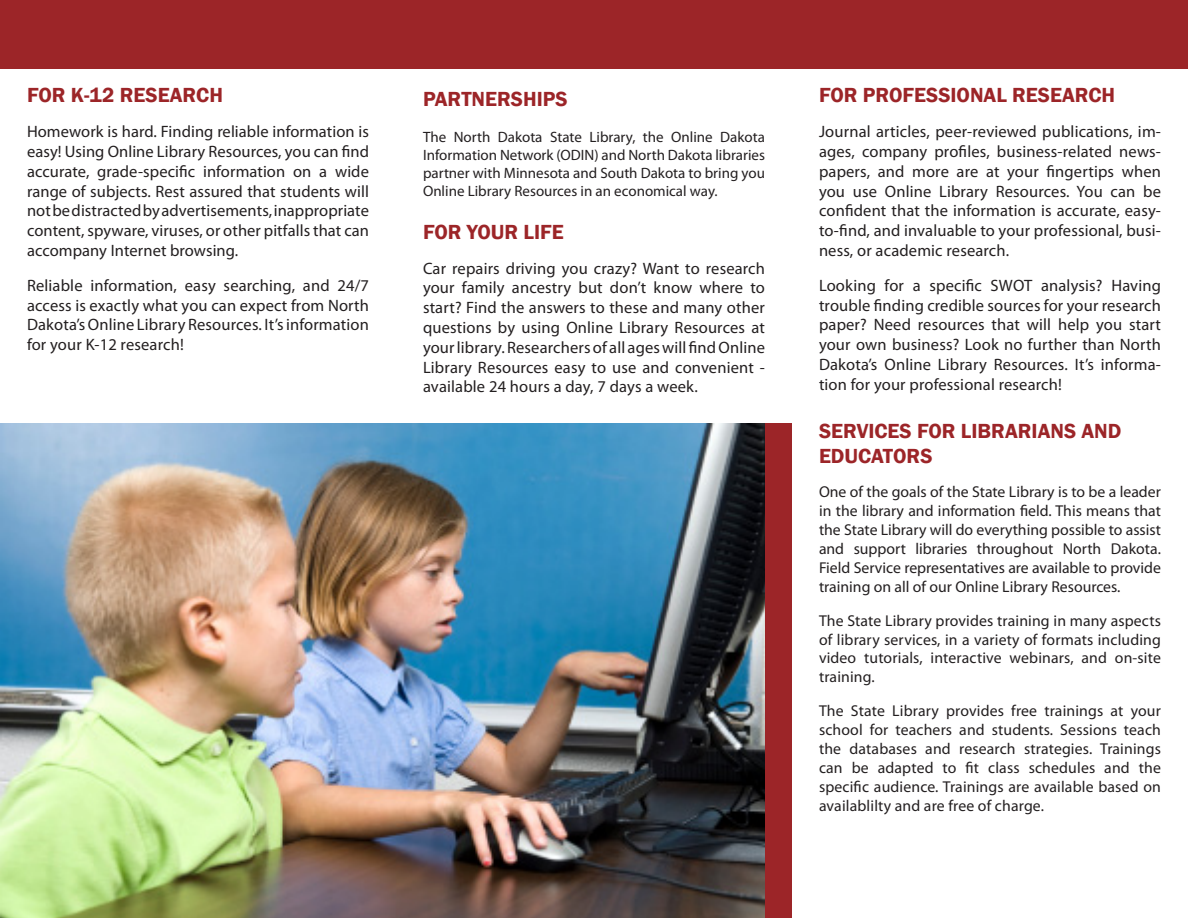
<style>
.page{position:relative;width:1188px;height:918px;background:#fff}
.page>*{position:absolute;margin:0;border:0;box-sizing:border-box;transform-origin:0 0}
.t1{font:600 21px/25.2px "Franklin Gothic";color:#9c2528}
.t2{font:16.5px/19.8px "Myriad Pro";letter-spacing:.01em;color:#231f20;text-align:justify}
.t3{font:15.75px/18.9px "Myriad Pro";letter-spacing:.01em;color:#231f20;text-align:justify}
.t4{font:15px/18px "Myriad Pro";color:#231f20;text-align:justify}
</style>
<div class="page">
<div style="left:0;top:0;width:1188px;height:68px;background:#9c2528"></div>
<div style="left:765px;top:423px;width:27px;height:495px;background:#9c2528"></div>
<img style="left:0;top:423px;width:765px;height:495px">
<p class="t1" style="left:27px;top:83px;width:198px">FOR K-12 RESEARCH</p>
<p class="t2" style="left:27px;top:122px;width:344px">Homework is hard. Finding reliable information is easy! Using Online Library Resources, you can find accurate, grade-specific information on a wide range of subjects. Rest assured that students will not be distracted by advertisements, inappropriate content, spyware, viruses, or other pitfalls that can accompany Internet browsing.</p>
<p class="t2" style="left:27px;top:275px;width:344px">Reliable information, easy searching, and 24/7 access is exactly what you can expect from North Dakota’s Online Library Resources. It’s information for your K-12 research!</p>
<p class="t1" style="left:423px;top:86px;width:146px">PARTNERSHIPS</p>
<p class="t4" style="left:423px;top:128px;width:344px">The North Dakota State Library, the Online Dakota Information Network (ODIN) and North Dakota libraries partner with Minnesota and South Dakota to bring you Online Library Resources in an economical way.</p>
<p class="t1" style="left:423px;top:219px;width:142px">FOR YOUR LIFE</p>
<p class="t2" style="left:423px;top:258px;width:344px">Car repairs driving you crazy? Want to research your family ancestry but don’t know where to start? Find the answers to these and many other questions by using Online Library Resources at your library. Researchers of all ages will find Online Library Resources easy to use and convenient - available 24 hours a day, 7 days a week.</p>
<p class="t1" style="left:819px;top:83px;width:298px">FOR PROFESSIONAL RESEARCH</p>
<p class="t2" style="left:819px;top:122px;width:344px">Journal articles, peer-reviewed publications, im&shy;ages, company profiles, business-related news&shy;papers, and more are at your fingertips when you use Online Library Resources. You can be confident that the information is accurate, easy&shy;to-find, and invaluable to your professional, busi&shy;ness, or academic research.</p>
<p class="t2" style="left:819px;top:275px;width:344px">Looking for a specific SWOT analysis? Having trouble finding credible sources for your research paper? Need resources that will help you start your own business? Look no further than North Dakota’s Online Library Resources. It’s informa&shy;tion for your professional research!</p>
<p class="t1" style="left:819px;top:419px;width:304px">SERVICES FOR LIBRARIANS AND<br>EDUCATORS</p>
<p class="t3" style="left:819px;top:482px;width:344px">One of the goals of the State Library is to be a leader in the library and information field. This means that the State Library will do everything possible to assist and support libraries throughout North Dakota.<br>Field Service representatives are available to provide training on all of our Online Library Resources.</p>
<p class="t3" style="left:819px;top:611px;width:344px">The State Library provides training in many aspects of library services, in a variety of formats including video tutorials, interactive webinars, and on-site training.</p>
<p class="t3" style="left:819px;top:701px;width:344px">The State Library provides free trainings at your school for teachers and students. Sessions teach the databases and research strategies. Trainings can be adapted to fit class schedules and the specific audience. Trainings are available based on availablilty and are free of charge.</p>
</div>
